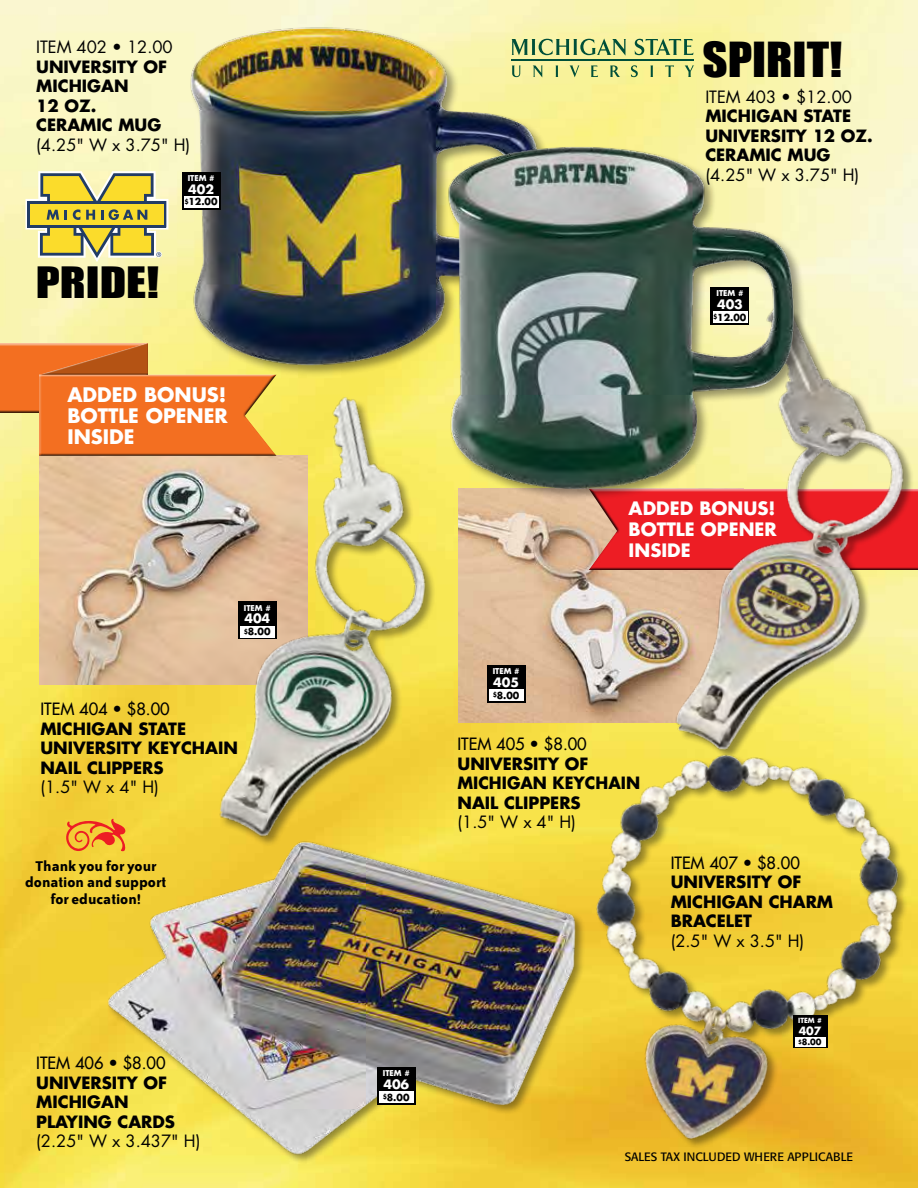
<style>
.page{position:relative;width:918px;height:1188px;background:#fff}
.page>*{position:absolute;margin:0;border:0;box-sizing:border-box;transform-origin:0 0}
.t1{font:44.4px "Impact";color:#000;scale:1.1 1}
.t2{font:39.75px "Impact";color:#000;scale:1.21 1}
.t3{font:700 19.5px/21px "Futura";color:#fff;text-align:justify}
.t4{font:700 18px/21px "Futura";color:#fff;text-align:justify}
.t5{font:700 16.5px/19.5px "Futura";color:#000}
.t6{font:16.5px "Futura";color:#000}
.t7{font:16.5px "Futura";color:#000}
.t8{font:700 16.2px/16.8px "Bailey Sans ITC";color:#000;text-align:center}
.t9{font:700 12.6px "Futura";color:#fff}
.t10{font:12px "Formata";color:#000}
.t11{font:700 11.1px "Futura";color:#fff}
.t12{font:700 9.45px "Futura";color:#000}
.t13{font:700 8.25px "Futura";color:#000}
.t14{font:700 7.8px "Futura";color:#fff}
.t15{font:700 6.9px "Futura";color:#fff}
</style>
<div class="page">
<img style="left:0;top:0;width:918px;height:1188px">
<img style="left:160px;top:9px;width:396px;height:357px">
<img style="left:481px;top:514px;width:142px;height:209px">
<img style="left:39px;top:457px;width:119px;height:227px">
<img style="left:158px;top:366px;width:323px;height:466px">
<div style="left:0;top:340px;width:150px;height:73px;background:#fff;opacity:.75"></div>
<div style="left:0;top:342px;width:150px;height:72px;background:#000;opacity:.75"></div>
<div style="left:37px;top:373px;width:241px;height:84px;background:#000;opacity:.75"></div>
<svg style="left:39px;top:343px;width:238px;height:113px;background:#ea8634"></svg>
<div style="left:40px;top:342px;width:109px;height:33px;background:#fff;opacity:.75"></div>
<div style="left:40px;top:343px;width:109px;height:32px;background:#000;opacity:.75"></div>
<img style="left:89px;top:832px;width:422px;height:353px">
<img style="left:511px;top:704px;width:407px;height:484px">
<div style="left:587px;top:487px;width:331px;height:84px;background:#000;opacity:.75"></div>
<img style="left:623px;top:287px;width:295px;height:499px">
<svg style="left:512px;top:65px;width:9px;height:12px"></svg>
<svg style="left:533px;top:65px;width:10px;height:12px"></svg>
<svg style="left:555px;top:65px;width:3px;height:12px"></svg>
<svg style="left:569px;top:65px;width:11px;height:12px"></svg>
<svg style="left:591px;top:65px;width:7px;height:12px"></svg>
<svg style="left:610px;top:65px;width:10px;height:12px"></svg>
<svg style="left:631px;top:65px;width:7px;height:12px"></svg>
<svg style="left:650px;top:65px;width:3px;height:12px"></svg>
<svg style="left:665px;top:65px;width:9px;height:12px"></svg>
<svg style="left:685px;top:65px;width:9px;height:12px"></svg>
<svg style="left:511px;top:39px;width:115px;height:17px;background:#a9be81"></svg>
<svg style="left:635px;top:39px;width:59px;height:16px"></svg>
<hr style="left:511px;top:59px;width:183px;height:1px;background:#004f39">
<svg style="left:26px;top:171px;width:142px;height:91px;background:#ccc266"></svg>
<img style="left:416px;top:118px;width:403px;height:396px">
<div style="left:182px;top:172px;width:38px;height:37px;background:#000"></div>
<div style="left:184px;top:196px;width:35px;height:11px;background:#fff"></div>
<div style="left:711px;top:287px;width:38px;height:38px;background:#000"></div>
<div style="left:713px;top:312px;width:35px;height:11px;background:#fff"></div>
<div style="left:238px;top:602px;width:39px;height:37px;background:#000"></div>
<div style="left:240px;top:626px;width:35px;height:11px;background:#fff"></div>
<div style="left:487px;top:665px;width:38px;height:37px;background:#000"></div>
<div style="left:489px;top:689px;width:35px;height:12px;background:#fff"></div>
<div style="left:377px;top:1067px;width:39px;height:38px;background:#000"></div>
<div style="left:379px;top:1092px;width:35px;height:11px;background:#fff"></div>
<div style="left:793px;top:1015px;width:34px;height:33px;background:#000"></div>
<div style="left:795px;top:1037px;width:31px;height:10px;background:#fff"></div>
<svg style="left:65px;top:818px;width:62px;height:35px;background:#f19932"></svg>
<p class="t6" style="left:36px;top:37px;width:138px">ITEM 402 • 12.00</p>
<p class="t5" style="left:36px;top:57px;width:132px">UNIVERSITY OF<br>MICHIGAN<br>12 OZ.<br>CERAMIC MUG</p>
<p class="t6" style="left:36px;top:134px;width:156px">(4.25" W x 3.75" H)</p>
<h2 class="t2" style="left:36px;top:251px;width:104px">PRIDE!</h2>
<p class="t14" style="left:188px;top:173px;width:28px">ITEM #</p>
<p class="t9" style="left:188px;top:180px;width:27px">402</p>
<p class="t12" style="left:184px;top:196px;width:35px"><sup>$</sup>12.00</p>
<p class="t3" style="left:67px;top:384px;width:162px">ADDED BONUS!<br>BOTTLE OPENER INSIDE</p>
<p class="t14" style="left:244px;top:603px;width:28px">ITEM #</p>
<p class="t9" style="left:244px;top:610px;width:27px">404</p>
<p class="t12" style="left:244px;top:625px;width:28px"><sup>$</sup>8.00</p>
<p class="t7" style="left:40px;top:699px;width:131px">ITEM 404 • $8.00</p>
<p class="t5" style="left:40px;top:719px;width:199px">MICHIGAN STATE<br>UNIVERSITY KEYCHAIN<br>NAIL CLIPPERS</p>
<p class="t6" style="left:40px;top:777px;width:120px">(1.5" W x 4" H)</p>
<p class="t8" style="left:25px;top:857px;width:143px">Thank you for your donation and support for education!</p>
<p class="t7" style="left:36px;top:1053px;width:131px">ITEM 406 • $8.00</p>
<p class="t5" style="left:36px;top:1073px;width:140px">UNIVERSITY OF<br>MICHIGAN<br>PLAYING CARDS</p>
<p class="t6" style="left:36px;top:1131px;width:166px">(2.25" W x 3.437" H)</p>
<h1 class="t1" style="left:702px;top:25px;width:129px">SPIRIT!</h1>
<p class="t6" style="left:705px;top:86px;width:148px">ITEM 403 • $12.00</p>
<p class="t5" style="left:705px;top:106px;width:169px">MICHIGAN STATE<br>UNIVERSITY 12 OZ.<br>CERAMIC MUG</p>
<p class="t6" style="left:705px;top:164px;width:156px">(4.25" W x 3.75" H)</p>
<p class="t14" style="left:717px;top:288px;width:28px">ITEM #</p>
<p class="t9" style="left:717px;top:296px;width:27px">403</p>
<p class="t12" style="left:713px;top:311px;width:35px"><sup>$</sup>12.00</p>
<p class="t14" style="left:383px;top:1068px;width:28px">ITEM #</p>
<p class="t9" style="left:383px;top:1076px;width:27px">406</p>
<p class="t12" style="left:383px;top:1091px;width:28px"><sup>$</sup>8.00</p>
<p class="t14" style="left:493px;top:666px;width:28px">ITEM #</p>
<p class="t9" style="left:493px;top:674px;width:27px">405</p>
<p class="t12" style="left:493px;top:689px;width:28px"><sup>$</sup>8.00</p>
<p class="t4" style="left:629px;top:497px;width:150px">ADDED BONUS!<br>BOTTLE OPENER INSIDE</p>
<p class="t7" style="left:458px;top:734px;width:131px">ITEM 405 • $8.00</p>
<p class="t5" style="left:458px;top:754px;width:184px">UNIVERSITY OF<br>MICHIGAN KEYCHAIN<br>NAIL CLIPPERS</p>
<p class="t6" style="left:458px;top:812px;width:120px">(1.5" W x 4" H)</p>
<p class="t7" style="left:671px;top:852px;width:131px">ITEM 407 • $8.00</p>
<p class="t5" style="left:671px;top:872px;width:164px">UNIVERSITY OF<br>MICHIGAN CHARM<br>BRACELET</p>
<p class="t6" style="left:671px;top:930px;width:135px">(2.5" W x 3.5" H)</p>
<p class="t15" style="left:798px;top:1016px;width:25px">ITEM #</p>
<p class="t11" style="left:799px;top:1023px;width:24px">407</p>
<p class="t13" style="left:798px;top:1036px;width:25px"><sup>$</sup>8.00</p>
<p class="t10" style="left:625px;top:1149px;width:230px">SALES TAX INCLUDED WHERE APPLICABLE</p>
</div>
